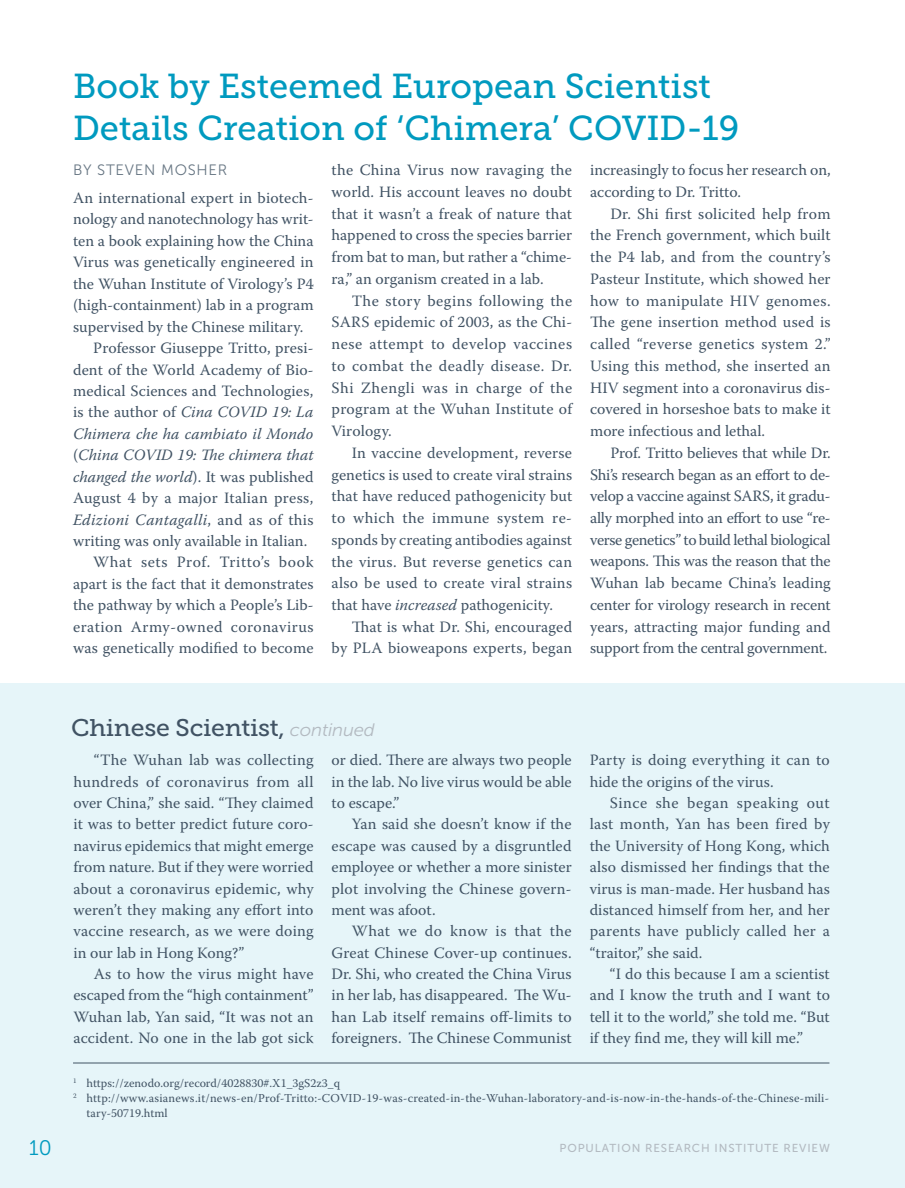
<style>
.page{position:relative;width:905px;height:1188px;background:#fff}
.page>*{position:absolute;margin:0;border:0;box-sizing:border-box;transform-origin:0 0}
.t1{font:34.5px/42px "Museo Slab 500";color:#009abf}
.t2{font:24px "Museo Slab 500";letter-spacing:-.01em;color:#415364}
.t3{font:21px "Museo Slab 300";color:#009abf}
.t4{font:15.75px/21.8px "Warnock Pro";letter-spacing:.005em;color:#415364;text-align:justify}
.t5{font:italic 15.75px "Warnock Pro";letter-spacing:.01em;color:#415364}
.t6{font:15.75px "Warnock Pro";letter-spacing:.03em;color:#415364}
.t7{font:15.75px "Warnock Pro";letter-spacing:.035em;color:#415364}
.t8{font:15px "Museo Sans 300";letter-spacing:.05em;color:#677683}
.t9{font:12px "Warnock Pro";letter-spacing:.015em;color:#415364}
.t10{font:11.55px "Museo Sans 500";letter-spacing:.075em;color:#b3bac1}
.s1{font-style:normal}
.s2{font-style:italic}
.s3{font-family:"Museo Sans 300";font-style:italic;font-size:18px;color:#b3bac1}
</style>
<div class="page">
<div style="left:0;top:684px;width:904px;height:504px;background:#e6f5f9"></div>
<hr style="left:73px;top:1063px;width:756px;height:1px;background:#415364">
<h1 class="t1" style="left:73px;top:66px;width:667px">Book by Esteemed European Scientist<br>Details Creation of ‘Chimera’ COVID-19</h1>
<p class="t8" style="left:73px;top:162px;width:156px">BY STEVEN MOSHER</p>
<p class="t4" style="left:73px;top:187px;width:242px">An international expert in biotech-</p>
<p class="t4" style="left:73px;top:208px;width:242px">nology and nanotechnology has writ-</p>
<p class="t4" style="left:73px;top:230px;width:242px">ten a book explaining how the China</p>
<p class="t4" style="left:73px;top:251px;width:242px">Virus was genetically engineered in</p>
<p class="t4" style="left:73px;top:272px;width:239px">the Wuhan Institute of Virology’s P4</p>
<p class="t4" style="left:73px;top:294px;width:242px">(high-containment) lab in a program</p>
<p class="t4" style="left:73px;top:315px;width:232px">supervised by the Chinese military.</p>
<p class="t4" style="left:93px;top:337px;width:222px">Professor Giuseppe Tritto, presi-</p>
<p class="t4" style="left:73px;top:358px;width:242px">dent of the World Academy of Bio-</p>
<p class="t4" style="left:73px;top:380px;width:242px">medical Sciences and Technologies,</p>
<p class="t5" style="left:73px;top:403px;width:242px"><span class="s1">is the author of</span> Cina COVID 19: La</p>
<p class="t5" style="left:73px;top:424px;width:242px">Chimera che ha cambiato il Mondo</p>
<p class="t5" style="left:73px;top:446px;width:242px"><span class="s1">(</span>China COVID 19: The chimera that</p>
<p class="t4" style="left:73px;top:465px;width:242px"><span class="s2">changed the world</span>). It was published</p>
<p class="t4" style="left:73px;top:487px;width:242px">August 4 by a major Italian press,</p>
<p class="t5" style="left:73px;top:510px;width:242px">Edizioni Cantagalli<span class="s1">, and as of this</span></p>
<p class="t4" style="left:73px;top:530px;width:236px">writing was only available in Italian.</p>
<p class="t7" style="left:93px;top:553px;width:222px">What sets Prof. Tritto’s book</p>
<p class="t4" style="left:73px;top:573px;width:242px">apart is the fact that it demonstrates</p>
<p class="t4" style="left:73px;top:594px;width:242px">the pathway by which a People’s Lib-</p>
<p class="t6" style="left:73px;top:617px;width:242px">eration Army-owned coronavirus</p>
<p class="t4" style="left:73px;top:637px;width:242px">was genetically modified to become</p>
<p class="t4" style="left:590px;top:159px;width:242px">increasingly to focus her research on, according to Dr. Tritto.</p>
<p class="t4" style="left:590px;top:202px;width:242px;text-indent:20px">Dr. Shi first solicited help from the French government, which built the P4 lab, and from the country’s Pasteur Institute, which showed her how to manipulate HIV genomes.<br>The gene insertion method used is called “reverse genetics system 2.” Using this method, she inserted an HIV segment into a coronavirus dis&shy;covered in horseshoe bats to make it more infectious and lethal.</p>
<p class="t4" style="left:590px;top:442px;width:242px;text-indent:20px">Prof. Tritto believes that while Dr.<br>Shi’s research began as an effort to de&shy;velop a vaccine against SARS, it gradu&shy;ally morphed into an effort to use “re&shy;verse genetics” to build lethal biological weapons. This was the reason that the Wuhan lab became China’s leading center for virology research in recent years, attracting major funding and support from the central government.</p>
<p class="t4" style="left:331px;top:159px;width:242px">the China Virus now ravaging the world. His account leaves no doubt that it wasn’t a freak of nature that happened to cross the species barrier from bat to man, but rather a “chime&shy;ra,” an organism created in a lab.</p>
<p class="t4" style="left:331px;top:289px;width:242px;text-indent:20px">The story begins following the SARS epidemic of 2003, as the Chi&shy;nese attempt to develop vaccines to combat the deadly disease. Dr.<br>Shi Zhengli was in charge of the program at the Wuhan Institute of Virology.</p>
<p class="t4" style="left:331px;top:442px;width:242px;text-indent:20px">In vaccine development, reverse genetics is used to create viral strains that have reduced pathogenicity but to which the immune system re&shy;sponds by creating antibodies against the virus. But reverse genetics can also be used to create viral strains that have <span class="s2">increased</span> pathogenicity.</p>
<p class="t4" style="left:331px;top:615px;width:242px;text-align:right">That is what Dr. Shi, encouraged<br>by PLA bioweapons experts, began</p>
<h2 class="t2" style="left:71px;top:714px;width:305px">Chinese Scientist, <span class="s3">continued</span></h2>
<p class="t4" style="left:73px;top:749px;width:242px;line-height:21.3px;text-indent:20px">“The Wuhan lab was collecting hundreds of coronavirus from all over China,” she said. “They claimed it was to better predict future coro&shy;navirus epidemics that might emerge from nature. But if they were worried about a coronavirus epidemic, why weren’t they making any effort into vaccine research, as we were doing in our lab in Hong Kong?”</p>
<p class="t4" style="left:73px;top:963px;width:242px;line-height:21.3px;text-indent:20px">As to how the virus might have escaped from the “high containment” Wuhan lab, Yan said, “It was not an accident. No one in the lab got sick</p>
<p class="t4" style="left:331px;top:749px;width:242px;line-height:21.3px">or died. There are always two people in the lab. No live virus would be able to escape.”</p>
<p class="t4" style="left:331px;top:813px;width:241px;line-height:21.3px;text-indent:20px">Yan said she doesn’t know if the escape was caused by a disgruntled employee or whether a more sinister plot involving the Chinese govern&shy;ment was afoot.</p>
<p class="t4" style="left:331px;top:920px;width:242px;line-height:21.3px;text-indent:20px">What we do know is that the Great Chinese Cover-up continues.<br>Dr. Shi, who created the China Virus in her lab, has disappeared. The Wu&shy;han Lab itself remains off-limits to foreigners. The Chinese Communist</p>
<p class="t4" style="left:589px;top:749px;width:241px;line-height:21.3px">Party is doing everything it can to hide the origins of the virus.</p>
<p class="t4" style="left:589px;top:792px;width:242px;line-height:21.3px;text-indent:20px">Since she began speaking out last month, Yan has been fired by the University of Hong Kong, which also dismissed her findings that the virus is man-made. Her husband has distanced himself from her, and her parents have publicly called her a “traitor,” she said.</p>
<p class="t4" style="left:589px;top:963px;width:242px;line-height:21.3px;text-indent:20px">“I do this because I am a scientist and I know the truth and I want to tell it to the world,” she told me. “But if they find me, they will kill me.”</p>
<p class="t9" style="left:73px;top:1076px;width:268px"><sup>1</sup> https://zenodo.org/record/4028830#.X1_3gS2z3_q</p>
<p class="t9" style="left:73px;top:1091px;width:757px"><sup>2</sup> http://www.asianews.it/news-en/Prof-Tritto:-COVID-19-was-created-in-the-Wuhan-laboratory-and-is-now-in-the-hands-of-the-Chinese-mili-</p>
<p class="t9" style="left:87px;top:1106px;width:83px">tary-50719.html</p>
<h3 class="t3" style="left:29px;top:1137px;width:24px">10</h3>
<p class="t10" style="left:559px;top:1142px;width:72px">POPULATION</p>
<p class="t10" style="left:645px;top:1142px;width:147px">RESEARCH IN STITUTE REV</p>
<p class="t10" style="left:807px;top:1142px;width:24px">IEW</p>
</div>
